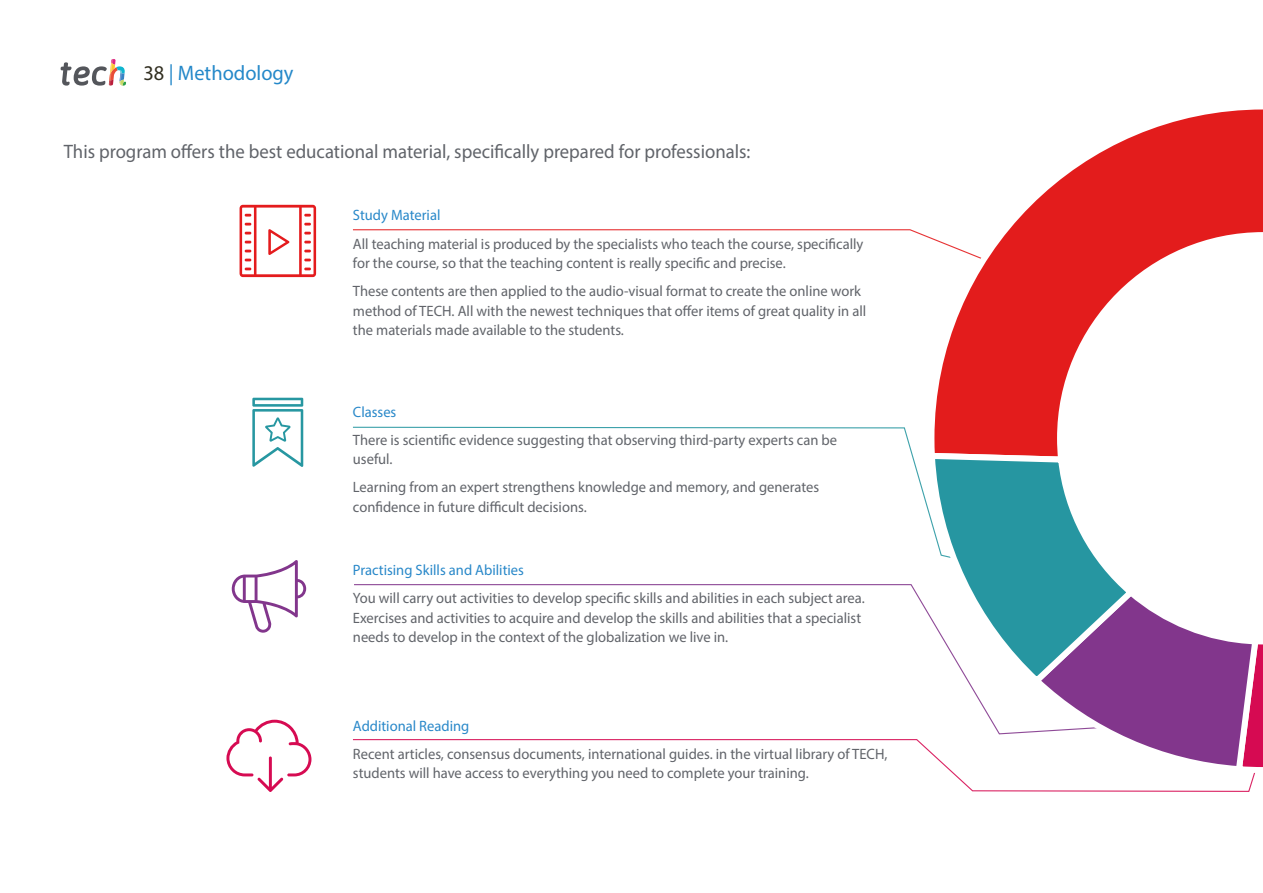
<style>
.page{position:relative;width:1263px;height:893px;background:#fff}
.page>*{position:absolute;margin:0;border:0;box-sizing:border-box;transform-origin:0 0}
.t1{font:21px "Myriad Pro";color:#2488c9}
.t2{font:19.5px "Myriad Pro";color:#61646a;scale:.96 1}
.t3{font:15px/19.5px "Myriad Pro";color:#61646a}
.t4{font:15px "Myriad Pro";color:#2988c9}
.s1{color:#312e20}
</style>
<div class="page">
<svg style="left:353px;top:229px;width:572px;height:8px"></svg>
<svg style="left:353px;top:426px;width:572px;height:75px"></svg>
<svg style="left:354px;top:584px;width:571px;height:25px"></svg>
<svg style="left:353px;top:739px;width:902px;height:53px"></svg>
<svg style="left:240px;top:205px;width:76px;height:72px"></svg>
<svg style="left:226px;top:720px;width:85px;height:72px"></svg>
<svg style="left:252px;top:398px;width:51px;height:69px"></svg>
<svg style="left:61px;top:59px;width:65px;height:27px"></svg>
<svg style="left:232px;top:560px;width:74px;height:73px"></svg>
<svg style="left:925px;top:109px;width:338px;height:341px"></svg>
<svg style="left:932px;top:603px;width:331px;height:173px"></svg>
<svg style="left:925px;top:450px;width:214px;height:239px"></svg>
<h1 class="t1" style="left:144px;top:60px;width:151px"><span class="s1">38</span> | Methodology</h1>
<h2 class="t2" style="left:64px;top:139px;width:717px">This program offers the best educational material, specifically prepared for professionals:</h2>
<p class="t4" style="left:353px;top:206px;width:89px">Study Material</p>
<p class="t3" style="left:353px;top:233px;width:512px">All teaching material is produced by the specialists who teach the course, specifically for the course, so that the teaching content is really specific and precise.</p>
<p class="t3" style="left:353px;top:281px;width:515px">These contents are then applied to the audio-visual format to create the online work method of TECH. All with the newest techniques that offer items of great quality in all the materials made available to the students.</p>
<p class="t4" style="left:353px;top:403px;width:45px">Classes</p>
<p class="t3" style="left:353px;top:430px;width:486px">There is scientific evidence suggesting that observing third-party experts can be useful.</p>
<p class="t3" style="left:353px;top:477px;width:468px">Learning from an expert strengthens knowledge and memory, and generates confidence in future difficult decisions.</p>
<p class="t4" style="left:353px;top:561px;width:172px">Practising Skills and Abilities</p>
<p class="t3" style="left:353px;top:588px;width:513px">You will carry out activities to develop specific skills and abilities in each subject area.<br>Exercises and activities to acquire and develop the skills and abilities that a specialist needs to develop in the context of the globalization we live in.</p>
<p class="t4" style="left:353px;top:717px;width:118px">Additional Reading</p>
<p class="t3" style="left:353px;top:744px;width:536px">Recent articles, consensus documents, international guides. in the virtual library of TECH, students will have access to everything you need to complete your training.</p>
</div>
